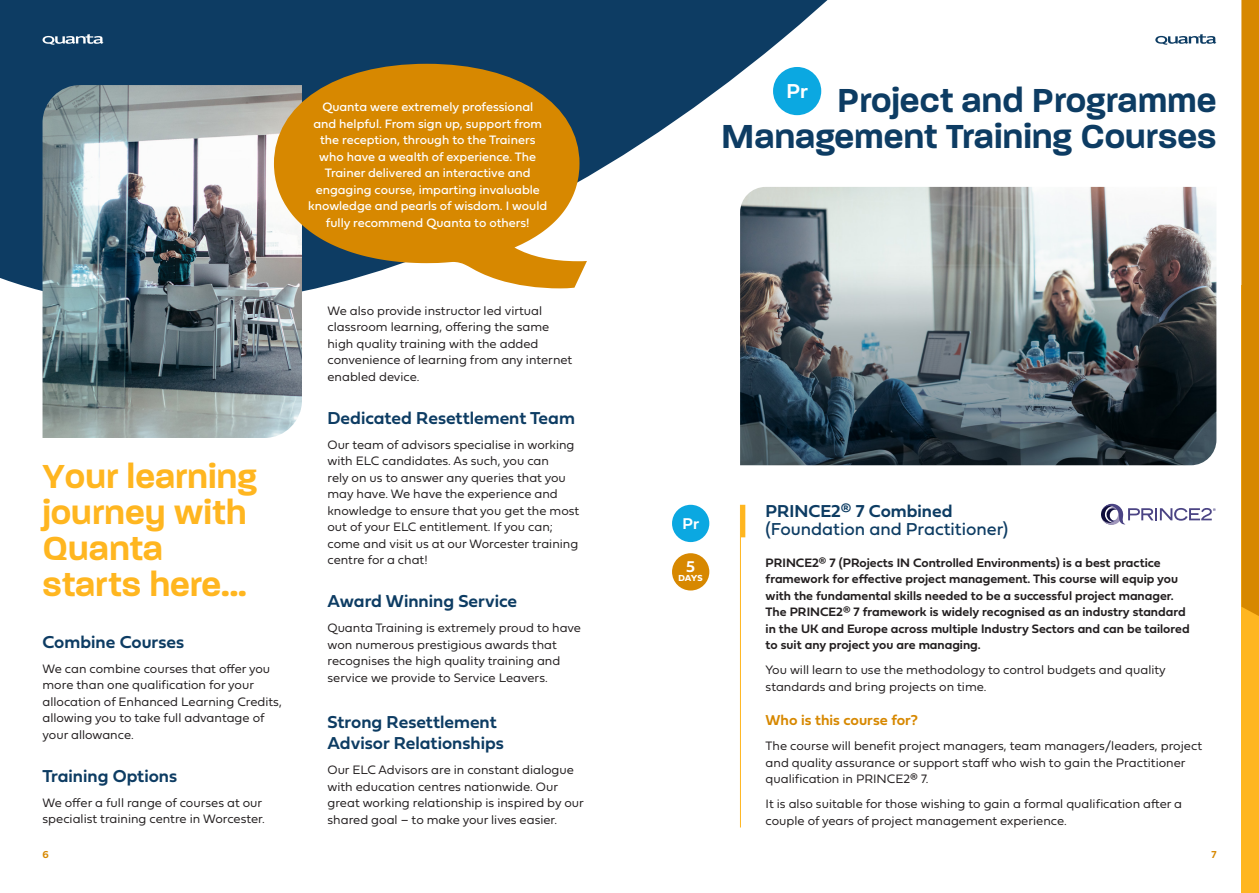
<style>
.page{position:relative;width:1259px;height:893px;background:#fff}
.page>*{position:absolute;margin:0;border:0;box-sizing:border-box;transform-origin:0 0}
.t1{font:600 36px/36px "Paralucent";color:#0d3c63;text-align:right}
.t2{font:600 36px/36px "Paralucent";color:#ffb620}
.t3{font:21px "Fieldwork Geo Demibold";color:#fff}
.t4{font:18px/21px "Fieldwork Geo Demibold";color:#0d3c63}
.t5{font:18px/18px "Fieldwork Geo Regular";color:#0d3c63}
.t6{font:16.2px "Fieldwork Geo Demibold";color:#fff}
.t7{font:15px "Fieldwork Geo Demibold";color:#d78800}
.t8{font:12.75px/16.5px "Fieldwork Geo Light";color:#231f20}
.t9{font:12.75px/16.5px "Fieldwork Geo Demibold";color:#231f20}
.t10{font:12.75px/16.5px "Fieldwork Geo Regular";color:#fff;text-align:center}
.t11{font:10.5px "Fieldwork Geo Demibold";color:#d78800}
.t12{font:9.15px "Fieldwork Geo Bold";color:#fff}
.s1{font-family:"Fieldwork Geo Demibold"}
</style>
<div class="page">
<svg style="left:0;top:0;width:1217px;height:391px"></svg>
<div style="left:773px;top:67px;width:48px;height:48px;background:#0ba8e1;border-radius:50%"></div>
<img style="left:740px;top:187px;width:476px;height:278px">
<div style="left:672px;top:505px;width:37px;height:37px;background:#0ba8e1;border-radius:50%"></div>
<div style="left:672px;top:553px;width:37px;height:37px;background:#d78800;border-radius:50%"></div>
<svg style="left:1101px;top:503px;width:115px;height:22px"></svg>
<hr style="left:741px;top:505px;width:4px;height:32px;background:#ffb620">
<hr style="left:740px;top:505px;width:1px;height:322px;background:#ffb620">
<div style="left:1241px;top:286px;width:18px;height:607px;background:#ffb620"></div>
<svg style="left:1241px;top:0;width:18px;height:616px;background:#d98c06"></svg>
<img style="left:43px;top:85px;width:259px;height:353px">
<svg style="left:274px;top:64px;width:313px;height:224px;background:#c18c2b"></svg>
<svg style="left:1155px;top:34px;width:61px;height:11px"></svg>
<svg style="left:43px;top:34px;width:61px;height:11px"></svg>
<p class="t10" style="left:308px;top:98px;width:240px">Quanta were extremely professional<br>and helpful. From sign up, support from the reception, through to the Trainers who have a wealth of experience. The Trainer delivered an interactive and engaging course, imparting invaluable knowledge and pearls of wisdom. I would fully recommend Quanta to others!</p>
<p class="t2" style="left:43px;top:459px;width:216px">Your learning journey with<br>Quanta starts here...</p>
<p class="t4" style="left:43px;top:631px;width:143px">Combine Courses</p>
<p class="t8" style="left:43px;top:660px;width:241px">We can combine courses that offer you more than one qualification for your allocation of Enhanced Learning Credits, allowing you to take full advantage of your allowance.</p>
<p class="t4" style="left:43px;top:765px;width:136px">Training Options</p>
<p class="t8" style="left:43px;top:794px;width:224px">We offer a full range of courses at our specialist training centre in Worcester.</p>
<p class="t8" style="left:327px;top:302px;width:246px">We also provide instructor led virtual classroom learning, offering the same high quality training with the added convenience of learning from any internet enabled device.</p>
<p class="t4" style="left:327px;top:407px;width:249px">Dedicated Resettlement Team</p>
<p class="t8" style="left:327px;top:436px;width:253px">Our team of advisors specialise in working with ELC candidates. As such, you can<br>rely on us to answer any queries that you may have. We have the experience and knowledge to ensure that you get the most out of your ELC entitlement. If you can; come and visit us at our Worcester training centre for a chat!</p>
<p class="t4" style="left:327px;top:590px;width:191px">Award Winning Service</p>
<p class="t8" style="left:327px;top:619px;width:255px">Quanta Training is extremely proud to have won numerous prestigious awards that recognises the high quality training and service we provide to Service Leavers.</p>
<p class="t4" style="left:327px;top:711px;width:178px">Strong Resettlement<br>Advisor Relationships</p>
<p class="t8" style="left:327px;top:761px;width:258px">Our ELC Advisors are in constant dialogue with education centres nationwide. Our great working relationship is inspired by our shared goal – to make your lives easier.</p>
<p class="t3" style="left:786px;top:75px;width:23px">Pr</p>
<p class="t1" style="left:721px;top:83px;width:497px">Project and Programme<br>Management Training Courses</p>
<p class="t6" style="left:682px;top:511px;width:18px">Pr</p>
<p class="t6" style="left:686px;top:554px;width:10px">5</p>
<p class="t12" style="left:678px;top:570px;width:26px">DAYS</p>
<p class="t5" style="left:765px;top:501px;width:244px"><span class="s1">PRINCE2® 7 Combined </span>(Foundation and Practitioner)</p>
<p class="t9" style="left:765px;top:554px;width:425px">PRINCE2® 7 (PRojects IN Controlled Environments) is a best practice framework for effective project management. This course will equip you with the fundamental skills needed to be a successful project manager.<br>The PRINCE2® 7 framework is widely recognised as an industry standard in the UK and Europe across multiple Industry Sectors and can be tailored to suit any project you are managing.</p>
<p class="t8" style="left:765px;top:661px;width:402px">You will learn to use the methodology to control budgets and quality standards and bring projects on time.</p>
<p class="t7" style="left:765px;top:709px;width:154px">Who is this course for?</p>
<p class="t8" style="left:765px;top:737px;width:438px">The course will benefit project managers, team managers/leaders, project and quality assurance or support staff who wish to gain the Practitioner qualification in PRINCE2® 7.</p>
<p class="t8" style="left:765px;top:795px;width:418px">It is also suitable for those wishing to gain a formal qualification after a couple of years of project management experience.</p>
<p class="t11" style="left:43px;top:846px;width:8px">6</p>
<p class="t11" style="left:1211px;top:846px;width:7px">7</p>
</div>
